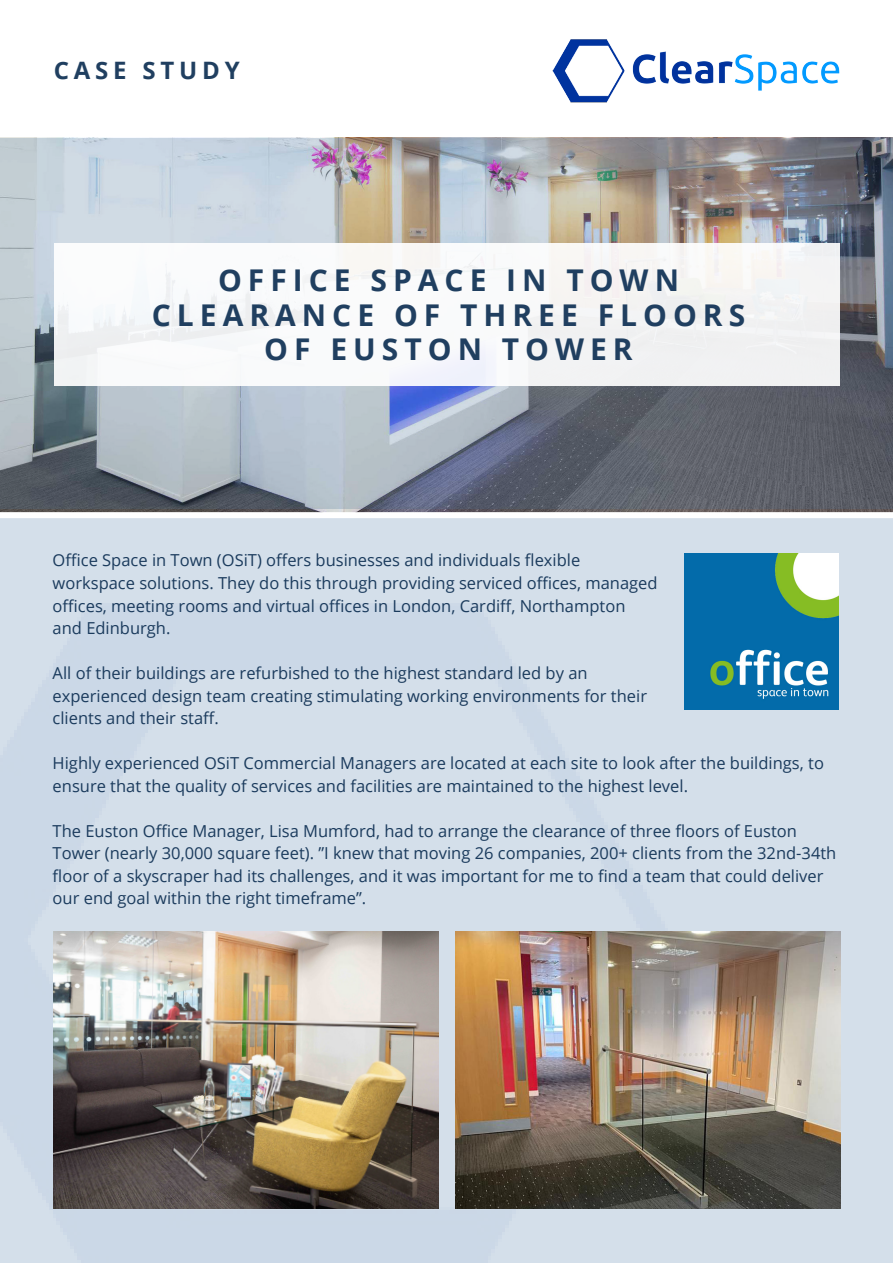
<style>
.page{position:relative;width:893px;height:1263px;background:#fff}
.page>*{position:absolute;margin:0;border:0;box-sizing:border-box;transform-origin:0 0}
.t1{font:700 30px/34.5px "Open Sans";letter-spacing:.2em;color:#203f60;text-align:center}
.t2{font:700 24px "Open Sans";letter-spacing:.2em;color:#203f60}
.t3{font:16.5px/22.5px "Open Sans";color:#1b3b5d}
</style>
<div class="page">
<div style="left:0;top:500px;width:893px;height:763px;background:#d4dfea"></div>
<img style="left:0;top:138px;width:893px;height:370px">
<div style="left:54px;top:243px;width:786px;height:142px;background:#f8f8fa"></div>
<img style="left:552px;top:39px;width:288px;height:64px">
<img style="left:456px;top:931px;width:384px;height:278px">
<img style="left:53px;top:931px;width:385px;height:278px">
<div style="left:0;top:512px;width:893px;height:6px;background:#fff"></div>
<img style="left:685px;top:554px;width:153px;height:155px">
<p class="t2" style="left:54px;top:53px;width:187px">CASE STUDY</p>
<p class="t1" style="left:152px;top:262px;width:595px">OFFICE SPACE IN TOWN<br>CLEARANCE OF THREE FLOORS<br>OF EUSTON TOWER</p>
<p class="t3" style="left:53px;top:549px;width:606px">Office Space in Town (OSiT) offers businesses and individuals flexible workspace solutions. They do this through providing serviced offices, managed offices, meeting rooms and virtual offices in London, Cardiff, Northampton and Edinburgh.</p>
<p class="t3" style="left:53px;top:661px;width:596px">All of their buildings are refurbished to the highest standard led by an experienced design team creating stimulating working environments for their clients and their staff.</p>
<p class="t3" style="left:53px;top:751px;width:773px">Highly experienced OSiT Commercial Managers are located at each site to look after the buildings, to ensure that the quality of services and facilities are maintained to the highest level.</p>
<p class="t3" style="left:53px;top:819px;width:785px">The Euston Office Manager, Lisa Mumford, had to arrange the clearance of three floors of Euston Tower (nearly 30,000 square feet). ”I knew that moving 26 companies, 200+ clients from the 32nd-34th floor of a skyscraper had its challenges, and it was important for me to find a team that could deliver our end goal within the right timeframe”.</p>
</div>
